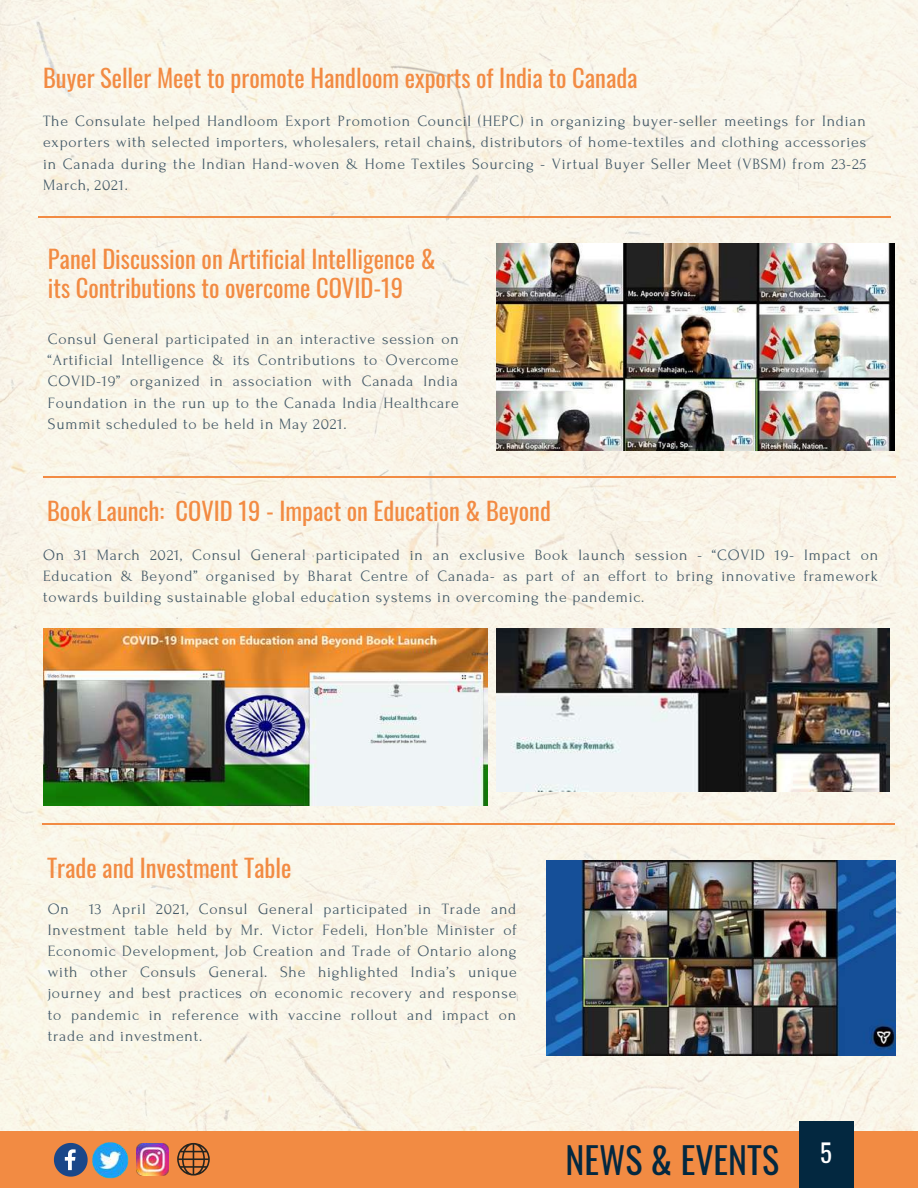
<style>
.page{position:relative;width:918px;height:1188px;background:#fff}
.page>*{position:absolute;margin:0;border:0;box-sizing:border-box;transform-origin:0 0}
.t1{font:36px "Oswald";color:#032840}
.t2{font:24.45px/29.2px "Oswald";color:#f28b43}
.t3{font:15.75px/21.1px "Forum";letter-spacing:.05em;color:#435967;text-align:justify}
</style>
<div class="page">
<div style="left:0;top:0;width:918px;height:1131px;background:#faf5e9"></div>
<div style="left:0;top:1131px;width:918px;height:57px;background:#f28b43"></div>
<div style="left:799px;top:1121px;width:54px;height:67px;background:#032840"></div>
<svg style="left:54px;top:1143px;width:33px;height:34px"></svg>
<img style="left:137px;top:1144px;width:31px;height:31px">
<svg style="left:177px;top:1143px;width:33px;height:33px"></svg>
<img style="left:87px;top:1142px;width:42px;height:37px">
<hr style="left:38px;top:217px;width:852px;height:1px;background:#f28b43">
<hr style="left:43px;top:824px;width:852px;height:1px;background:#f28b43">
<img style="left:496px;top:244px;width:398px;height:207px">
<img style="left:496px;top:628px;width:394px;height:163px">
<hr style="left:43px;top:477px;width:853px;height:1px;background:#f28b43">
<img style="left:43px;top:628px;width:445px;height:178px">
<img style="left:546px;top:861px;width:350px;height:194px">
<h2 class="t2" style="left:43px;top:62px;width:596px">Buyer Seller Meet to promote Handloom exports of India to Canada</h2>
<p class="t3" style="left:43px;top:111px;width:825px">The Consulate helped Handloom Export Promotion Council (HEPC) in organizing buyer-seller meetings for Indian exporters with selected importers, wholesalers, retail chains, distributors of home-textiles and clothing accessories in Canada during the Indian Hand-woven &amp; Home Textiles Sourcing - Virtual Buyer Seller Meet (VBSM) from 23-25<br>March, 2021.</p>
<h2 class="t2" style="left:48px;top:243px;width:389px">Panel Discussion on Artificial Intelligence &amp; its Contributions to overcome COVID-19</h2>
<p class="t3" style="left:48px;top:329px;width:413px">Consul General participated in an interactive session on “Artificial Intelligence &amp; its Contributions to Overcome COVID-19” organized in association with Canada India Foundation in the run up to the Canada India Healthcare Summit scheduled to be held in May 2021.</p>
<h2 class="t2" style="left:47px;top:496px;width:505px">Book Launch: COVID 19 - Impact on Education &amp; Beyond</h2>
<p class="t3" style="left:43px;top:544px;width:836px">On 31 March 2021, Consul General participated in an exclusive Book launch session - “COVID 19- Impact on Education &amp; Beyond” organised by Bharat Centre of Canada- as part of an effort to bring innovative framework towards building sustainable global education systems in overcoming the pandemic.</p>
<h2 class="t2" style="left:47px;top:852px;width:246px">Trade and Investment Table</h2>
<p class="t3" style="left:48px;top:898px;width:470px;text-indent:41px">13 April 2021, Consul General participated in Trade and Investment table held by Mr. Victor Fedeli, Hon’ble Minister of Economic Development, Job Creation and Trade of Ontario along with other Consuls General. She highlighted India’s unique journey and best practices on economic recovery and response to pandemic in reference with vaccine rollout and impact on trade and investment.</p>
<p class="t3" style="left:48px;top:898px;width:23px">On</p>
<h1 class="t1" style="left:566px;top:1132px;width:268px">NEWS &amp; EVENTS <sup>5</sup></h1>
</div>
